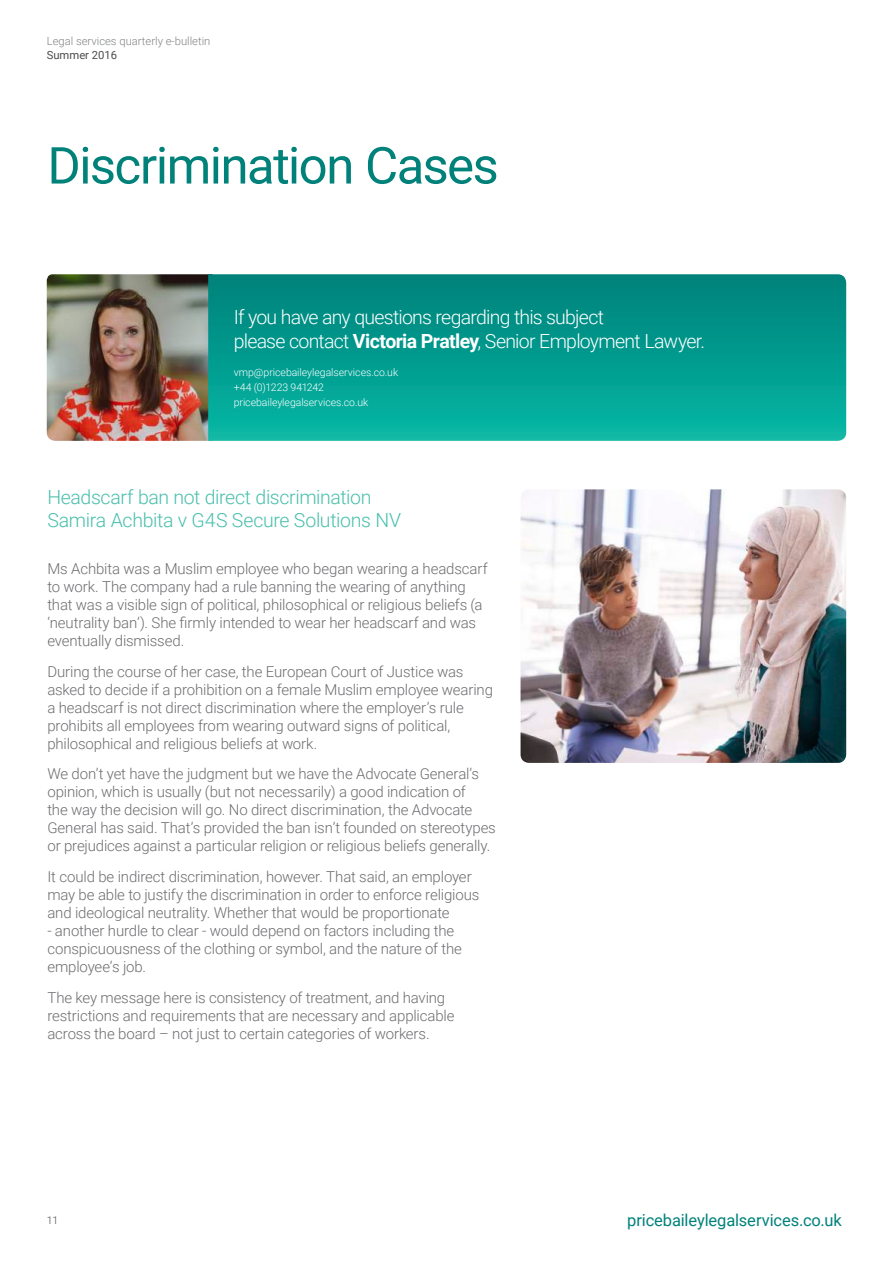
<style>
.page{position:relative;width:893px;height:1263px;background:#fff}
.page>*{position:absolute;margin:0;border:0;box-sizing:border-box;transform-origin:0 0}
.t1{font:51px "Roboto";letter-spacing:-.03em;color:#00827a}
.t2{font:300 19.5px/24px "Roboto";letter-spacing:-.04em;color:#fff}
.t3{font:300 19.5px/22.5px "Roboto";letter-spacing:-.02em;color:#48bfac}
.t4{font:16.5px "Roboto";letter-spacing:-.01em;color:#00827a}
.t5{font:300 15px/18px "Roboto";letter-spacing:-.01em;color:#6c6d70}
.t6{font:300 11.25px "Roboto";color:#808285}
.t7{font:11.25px "Roboto";color:#4b4c4d}
.t8{font:300 10.5px/15px "Roboto";letter-spacing:-.005em;color:#fff}
.t9{font:300 10.5px "Roboto";color:#4b4c4d}
.s1{font-weight:700}
</style>
<div class="page">
<img style="left:47px;top:274px;width:161px;height:167px">
<svg style="left:208px;top:274px;width:638px;height:167px;background:#039c8f"></svg>
<img style="left:521px;top:489px;width:325px;height:274px">
<p class="t6" style="left:47px;top:33px;width:165px">Legal services quarterly e-bulletin</p>
<p class="t7" style="left:47px;top:47px;width:72px">Summer 2016</p>
<h1 class="t1" style="left:47px;top:130px;width:453px">Discrimination Cases</h1>
<h2 class="t2" style="left:234px;top:304px;width:473px">If you have any questions regarding this subject<br>please contact <span class="s1">Victoria Pratley</span>, Senior Employment Lawyer.</h2>
<p class="t8" style="left:234px;top:364px;width:166px">vmp@pricebaileylegalservices.co.uk +44 (0)1223 941242 pricebaileylegalservices.co.uk</p>
<h2 class="t3" style="left:47px;top:485px;width:355px">Headscarf ban not direct discrimination<br>Samira Achbita v G4S Secure Solutions NV</h2>
<p class="t5" style="left:47px;top:559px;width:442px">Ms Achbita was a Muslim employee who began wearing a headscarf to work. The company had a rule banning the wearing of anything that was a visible sign of political, philosophical or religious beliefs (a ‘neutrality ban’). She firmly intended to wear her headscarf and was eventually dismissed.</p>
<p class="t5" style="left:47px;top:662px;width:447px">During the course of her case, the European Court of Justice was asked to decide if a prohibition on a female Muslim employee wearing a headscarf is not direct discrimination where the employer’s rule prohibits all employees from wearing outward signs of political, philosophical and religious beliefs at work.</p>
<p class="t5" style="left:47px;top:764px;width:450px">We don’t yet have the judgment but we have the Advocate General’s opinion, which is usually (but not necessarily) a good indication of<br>the way the decision will go. No direct discrimination, the Advocate General has said. That’s provided the ban isn’t founded on stereotypes or prejudices against a particular religion or religious beliefs generally.</p>
<p class="t5" style="left:47px;top:867px;width:433px">It could be indirect discrimination, however. That said, an employer may be able to justify the discrimination in order to enforce religious and ideological neutrality. Whether that would be proportionate</p>
<p class="t5" style="left:47px;top:921px;width:416px">- another hurdle to clear - would depend on factors including the conspicuousness of the clothing or symbol, and the nature of the employee’s job.</p>
<p class="t5" style="left:47px;top:988px;width:409px">The key message here is consistency of treatment, and having restrictions and requirements that are necessary and applicable across the board – not just to certain categories of workers.</p>
<p class="t9" style="left:47px;top:1213px;width:13px">11</p>
<p class="t4" style="left:627px;top:1209px;width:216px">pricebaileylegalservices.co.uk</p>
</div>
